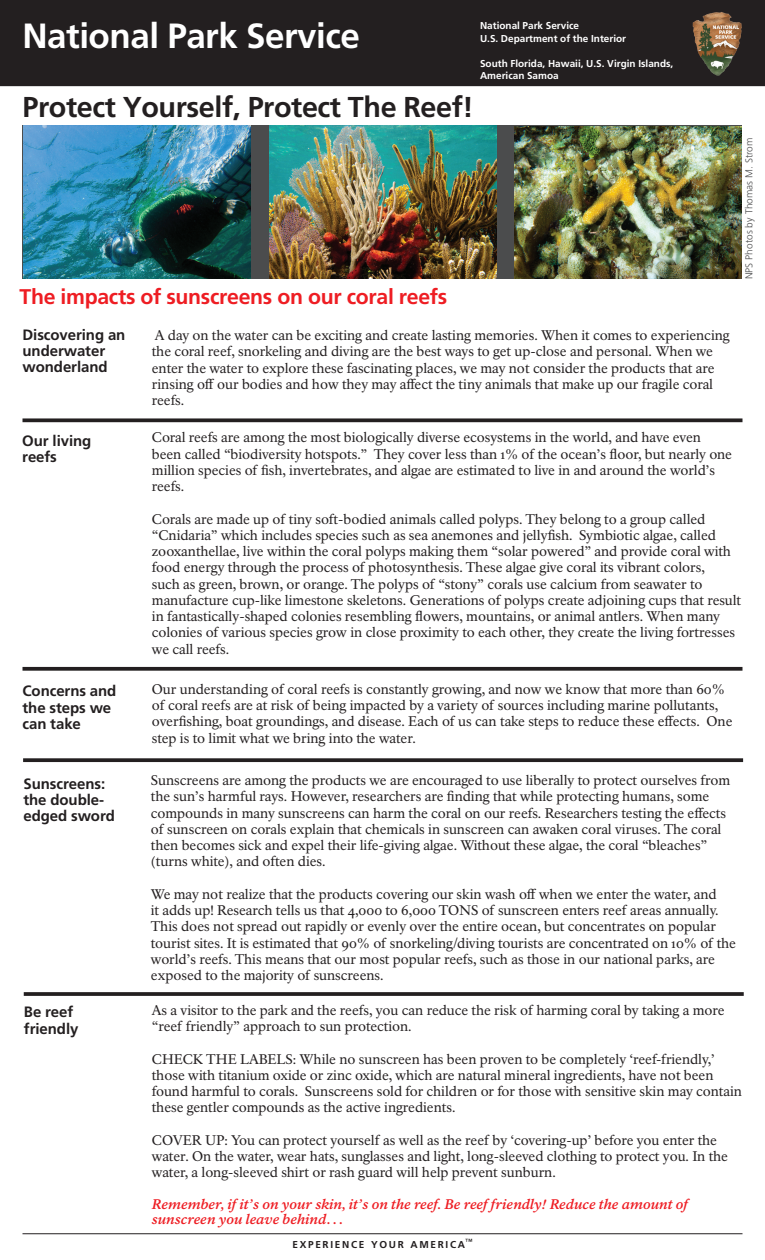
<style>
.page{position:relative;width:765px;height:1260px;background:#fff}
.page>*{position:absolute;margin:0;border:0;box-sizing:border-box;transform-origin:0 0}
.t1{font:700 35px "Frutiger LT Std";letter-spacing:-.015em;color:#fff}
.t2{font:700 28.75px "Frutiger LT Std";letter-spacing:-.015em;color:#231f20}
.t3{font:700 21.25px "Frutiger LT Std";letter-spacing:-.015em;color:#ee1d23}
.t4{font:700 15px/16.2px "Frutiger LT Std";letter-spacing:-.005em;color:#231f20}
.t5{font:13.75px/16.2px "NPS Rawlinson OT Old";letter-spacing:-.005em;color:#231f20}
.t6{font:italic 700 13.75px/15px "NPS Rawlinson OT Old";color:#ee1d23}
.t7{font:700 10px/12.5px "Frutiger LT Std";color:#fff}
.t8{font:300 10px "Frutiger LT Std";color:#4b4c4d}
.t9{font:700 10px "Frutiger LT Std";letter-spacing:.17em;color:#231f20}
</style>
<div class="page">
<div style="left:22px;top:126px;width:720px;height:153px;background:#4b4c4d"></div>
<svg style="left:22px;top:418px;width:720px;height:4px;background:#3c3839"></svg>
<img style="left:23px;top:126px;width:228px;height:153px">
<img style="left:269px;top:126px;width:228px;height:153px">
<img style="left:514px;top:126px;width:228px;height:153px">
<svg style="left:22px;top:667px;width:720px;height:4px;background:#343031"></svg>
<svg style="left:23px;top:758px;width:720px;height:4px;background:#332f30"></svg>
<svg style="left:24px;top:992px;width:720px;height:4px;background:#302c2d"></svg>
<div style="left:0;top:0;width:765px;height:86px;background:#231f20"></div>
<img style="left:693px;top:12px;width:34px;height:64px">
<hr style="left:22px;top:1233px;width:720px;height:1px;background:#231f20">
<h1 class="t1" style="left:22px;top:16px;width:339px">National Park Service</h1>
<p class="t7" style="left:480px;top:20px;width:148px">National Park Service<br>U.S. Department of the Interior</p>
<p class="t7" style="left:480px;top:57px;width:195px">South Florida, Hawaii, U.S. Virgin Islands,<br>American Samoa</p>
<h2 class="t2" style="left:22px;top:90px;width:453px">Protect Yourself, Protect The Reef!</h2>
<h3 class="t3" style="left:20px;top:284px;width:429px">The impacts of sunscreens on our coral reefs</h3>
<p class="t4" style="left:22px;top:327px;width:104px">Discovering an underwater wonderland</p>
<p class="t5" style="left:152px;top:327px;width:579px">A day on the water can be exciting and create lasting memories. When it comes to experiencing the coral reef, snorkeling and diving are the best ways to get up-close and personal. When we enter the water to explore these fascinating places, we may not consider the products that are rinsing off our bodies and how they may affect the tiny animals that make up our fragile coral reefs.</p>
<p class="t8" style="left:743px;top:279px;width:143px;rotate:-90deg">NPS Photos by Thomas M. Strom</p>
<p class="t4" style="left:22px;top:433px;width:71px">Our living reefs</p>
<p class="t5" style="left:152px;top:430px;width:582px">Coral reefs are among the most biologically diverse ecosystems in the world, and have even been called “biodiversity hotspots.” They cover less than 1% of the ocean’s floor, but nearly one million species of fish, invertebrates, and algae are estimated to live in and around the world’s reefs.</p>
<p class="t5" style="left:152px;top:511px;width:591px">Corals are made up of tiny soft-bodied animals called polyps. They belong to a group called “Cnidaria” which includes species such as sea anemones and jellyfish. Symbiotic algae, called zooxanthellae, live within the coral polyps making them “solar powered” and provide coral with food energy through the process of photosynthesis. These algae give coral its vibrant colors,<br>such as green, brown, or orange. The polyps of “stony” corals use calcium from seawater to manufacture cup-like limestone skeletons. Generations of polyps create adjoining cups that result in fantastically-shaped colonies resembling flowers, mountains, or animal antlers. When many colonies of various species grow in close proximity to each other, they create the living fortresses we call reefs.</p>
<p class="t4" style="left:22px;top:683px;width:95px">Concerns and the steps we can take</p>
<p class="t5" style="left:152px;top:681px;width:582px">Our understanding of coral reefs is constantly growing, and now we know that more than 60% of coral reefs are at risk of being impacted by a variety of sources including marine pollutants, overfishing, boat groundings, and disease. Each of us can take steps to reduce these effects. One step is to limit what we bring into the water.</p>
<p class="t4" style="left:23px;top:776px;width:93px">Sunscreens: the double&shy;edged sword</p>
<p class="t5" style="left:151px;top:772px;width:581px">Sunscreens are among the products we are encouraged to use liberally to protect ourselves from the sun’s harmful rays. However, researchers are finding that while protecting humans, some compounds in many sunscreens can harm the coral on our reefs. Researchers testing the effects of sunscreen on corals explain that chemicals in sunscreen can awaken coral viruses. The coral then becomes sick and expel their life-giving algae. Without these algae, the coral “bleaches” (turns white), and often dies.</p>
<p class="t5" style="left:151px;top:886px;width:587px">We may not realize that the products covering our skin wash off when we enter the water, and<br>it adds up! Research tells us that 4,000 to 6,000 TONS of sunscreen enters reef areas annually.<br>This does not spread out rapidly or evenly over the entire ocean, but concentrates on popular tourist sites. It is estimated that 90% of snorkeling/diving tourists are concentrated on 10% of the world’s reefs. This means that our most popular reefs, such as those in our national parks, are exposed to the majority of sunscreens.</p>
<p class="t4" style="left:24px;top:1004px;width:56px">Be reef friendly</p>
<p class="t5" style="left:152px;top:1002px;width:574px">As a visitor to the park and the reefs, you can reduce the risk of harming coral by taking a more “reef friendly” approach to sun protection.</p>
<p class="t5" style="left:152px;top:1051px;width:592px">CHECK THE LABELS: While no sunscreen has been proven to be completely ‘reef-friendly,’ those with titanium oxide or zinc oxide, which are natural mineral ingredients, have not been found harmful to corals. Sunscreens sold for children or for those with sensitive skin may contain these gentler compounds as the active ingredients.</p>
<p class="t5" style="left:152px;top:1132px;width:578px">COVER UP: You can protect yourself as well as the reef by ‘covering-up’ before you enter the water. On the water, wear hats, sunglasses and light, long-sleeved clothing to protect you. In the water, a long-sleeved shirt or rash guard will help prevent sunburn.</p>
<p class="t6" style="left:152px;top:1197px;width:538px">Remember, if it’s on your skin, it’s on the reef. Be reef friendly! Reduce the amount of sunscreen you leave behind…</p>
<p class="t9" style="left:292px;top:1238px;width:182px">EXPERIENCE YOUR AMERICA<sup>™</sup></p>
</div>
